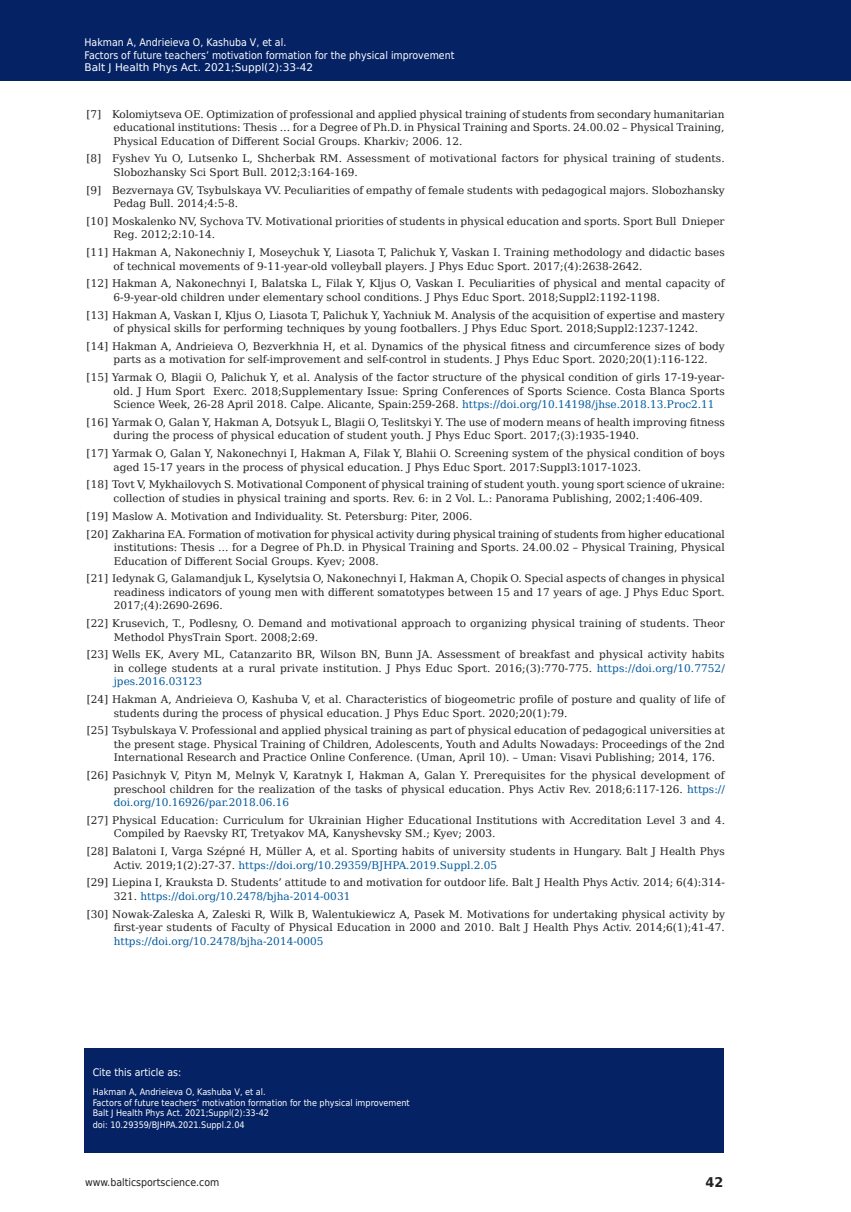
<style>
.page{position:relative;width:851px;height:1212px;background:#fff}
.page>*{position:absolute;margin:0;border:0;box-sizing:border-box;transform-origin:0 0}
.t1{font:700 13.35px "DejaVu Sans";color:#231f20;scale:.96 1}
.t2{font:10.5px/13.5px "DejaVu Serif";color:#231f20}
.t3{font:10.5px/12.6px "DejaVu Sans Condensed";color:#fff}
.t4{font:10.5px "DejaVu Sans";color:#fff}
.t5{font:10.5px "DejaVu Serif";color:#01599c}
.t6{font:10.5px "DejaVu Sans Condensed";color:#231f20}
.t7{font:9px/10.5px "DejaVu Sans Condensed";color:#fff}
.s1{color:#01599c}
</style>
<div class="page">
<div style="left:0;top:0;width:850px;height:80px;background:#052265"></div>
<div style="left:84px;top:1048px;width:639px;height:104px;background:#052265"></div>
<p class="t3" style="left:84px;top:35px;width:371px">Hakman A, Andrieieva O, Kashuba V, et al.<br>Factors of future teachers’ motivation formation for the physical improvement</p>
<p class="t4" style="left:84px;top:59px;width:230px">Balt J Health Phys Act. 2021;Suppl(2):33-42</p>
<p class="t2" style="left:113px;top:106px;width:612px;text-align:justify;text-indent:-27px">[7] Kolomiytseva OE. Optimization of professional and applied physical training of students from secondary humanitarian educational institutions: Thesis … for a Degree of Ph.D. in Physical Training and Sports. 24.00.02 – Physical Training, Physical Education of Different Social Groups. Kharkiv; 2006. 12.</p>
<p class="t2" style="left:113px;top:151px;width:612px;text-indent:-27px">[8] Fyshev Yu O, Lutsenko L, Shcherbak RM. Assessment of motivational factors for physical training of students.<br>Slobozhansky Sci Sport Bull. 2012;3:164-169.</p>
<p class="t2" style="left:113px;top:182px;width:612px;text-indent:-27px">[9] Bezvernaya GV, Tsybulskaya VV. Peculiarities of empathy of female students with pedagogical majors. Slobozhansky<br>Pedag Bull. 2014;4:5-8.</p>
<p class="t2" style="left:113px;top:213px;width:612px;text-indent:-27px">[10] Moskalenko NV, Sychova TV. Motivational priorities of students in physical education and sports. Sport Bull Dnieper<br>Reg. 2012;2:10-14.</p>
<p class="t2" style="left:114px;top:245px;width:612px;text-indent:-27px">[11] Hakman A, Nakonechniy I, Moseychuk Y, Liasota T, Palichuk Y, Vaskan I. Training methodology and didactic bases of technical movements of 9-11-year-old volleyball players. J Phys Educ Sport. 2017;(4):2638-2642.</p>
<p class="t2" style="left:114px;top:276px;width:612px;text-indent:-27px">[12] Hakman A, Nakonechnyi I, Balatska L, Filak Y, Kljus O, Vaskan I. Peculiarities of physical and mental capacity of<br>6-9-year-old children under elementary school conditions. J Phys Educ Sport. 2018;Suppl2:1192-1198.</p>
<p class="t2" style="left:87px;top:307px;width:639px;text-align:center">[13] Hakman A, Vaskan I, Kljus O, Liasota T, Palichuk Y, Yachniuk M. Analysis of the acquisition of expertise and mastery of physical skills for performing techniques by young footballers. J Phys Educ Sport. 2018;Suppl2:1237-1242.</p>
<p class="t2" style="left:114px;top:338px;width:612px;text-indent:-27px">[14] Hakman A, Andrieieva O, Bezverkhnia H, et al. Dynamics of the physical fitness and circumference sizes of body parts as a motivation for self-improvement and self-control in students. J Phys Educ Sport. 2020;20(1):116-122.</p>
<p class="t2" style="left:114px;top:370px;width:612px;text-align:justify;text-indent:-27px">[15] Yarmak O, Blagii O, Palichuk Y, et al. Analysis of the factor structure of the physical condition of girls 17-19-year&shy;old. J Hum Sport Exerc. 2018;Supplementary Issue: Spring Conferences of Sports Science. Costa Blanca Sports Science Week, 26-28 April 2018. Calpe. Alicante, Spain:259-268. <span class="s1">https://doi.org/10.14198/jhse.2018.13.Proc2.11</span></p>
<p class="t2" style="left:114px;top:414px;width:612px;text-indent:-27px">[16] Yarmak O, Galan Y, Hakman A, Dotsyuk L, Blagii O, Teslitskyi Y. The use of modern means of health improving fitness during the process of physical education of student youth. J Phys Educ Sport. 2017;(3):1935-1940.</p>
<p class="t2" style="left:114px;top:446px;width:612px;text-indent:-27px">[17] Yarmak O, Galan Y, Nakonechnyi I, Hakman A, Filak Y, Blahii O. Screening system of the physical condition of boys aged 15-17 years in the process of physical education. J Phys Educ Sport. 2017:Suppl3:1017-1023.</p>
<p class="t2" style="left:87px;top:477px;width:640px;text-align:center">[18] Tovt V, Mykhailovych S. Motivational Component of physical training of student youth. young sport science of ukraine: collection of studies in physical training and sports. Rev. 6: in 2 Vol. L.: Panorama Publishing, 2002;1:406-409.</p>
<p class="t2" style="left:87px;top:506px;width:639px;line-height:17.7px">[19] Maslow A. Motivation and Individuality. St. Petersburg: Piter, 2006.<br>[20] Zakharina EA. Formation of motivation for physical activity during physical training of students from higher educational</p>
<p class="t2" style="left:114px;top:539px;width:612px">institutions: Thesis … for a Degree of Ph.D. in Physical Training and Sports. 24.00.02 – Physical Training, Physical<br>Education of Different Social Groups. Kyev; 2008.</p>
<p class="t2" style="left:114px;top:571px;width:612px;text-align:justify;text-indent:-27px">[21] Iedynak G, Galamandjuk L, Kyselytsia O, Nakonechnyi I, Hakman A, Chopik O. Special aspects of changes in physical readiness indicators of young men with different somatotypes between 15 and 17 years of age. J Phys Educ Sport.<br>2017;(4):2690-2696.</p>
<p class="t2" style="left:114px;top:616px;width:612px;text-indent:-27px">[22] Krusevich, T., Podlesny, O. Demand and motivational approach to organizing physical training of students. Theor<br>Methodol PhysTrain Sport. 2008;2:69.</p>
<p class="t2" style="left:114px;top:647px;width:612px;text-align:justify;text-indent:-27px">[23] Wells EK, Avery ML, Catanzarito BR, Wilson BN, Bunn JA. Assessment of breakfast and physical activity habits in college students at a rural private institution. J Phys Educ Sport. 2016;(3):770-775. <span class="s1">https://doi.org/10.7752/ jpes.2016.03123</span></p>
<p class="t2" style="left:114px;top:692px;width:612px;text-indent:-27px">[24] Hakman A, Andrieieva O, Kashuba V, et al. Characteristics of biogeometric profile of posture and quality of life of students during the process of physical education. J Phys Educ Sport. 2020;20(1):79.</p>
<p class="t2" style="left:114px;top:723px;width:612px;text-align:justify;text-indent:-27px">[25] Tsybulskaya V. Professional and applied physical training as part of physical education of pedagogical universities at the present stage. Physical Training of Children, Adolescents, Youth and Adults Nowadays: Proceedings of the 2nd International Research and Practice Online Conference. (Uman, April 10). – Uman: Visavi Publishing; 2014, 176.</p>
<p class="t2" style="left:114px;top:768px;width:612px;text-align:justify;text-indent:-27px">[26] Pasichnyk V, Pityn M, Melnyk V, Karatnyk I, Hakman A, Galan Y. Prerequisites for the physical development of preschool children for the realization of the tasks of physical education. Phys Activ Rev. 2018;6:117-126. <span class="s1">https:// doi.org/10.16926/par.2018.06.16</span></p>
<p class="t2" style="left:114px;top:812px;width:612px;text-indent:-27px">[27] Physical Education: Curriculum for Ukrainian Higher Educational Institutions with Accreditation Level 3 and 4.<br>Compiled by Raevsky RT, Tretyakov MA, Kanyshevsky SM.; Kyev; 2003.</p>
<p class="t2" style="left:114px;top:844px;width:612px;text-indent:-27px">[28] Balatoni I, Varga Szépné H, Müller A, et al. Sporting habits of university students in Hungary. Balt J Health Phys<br>Activ. 2019;1(2):27-37. <span class="s1">https://doi.org/10.29359/BJHPA.2019.Suppl.2.05</span></p>
<p class="t2" style="left:114px;top:875px;width:612px;text-indent:-27px">[29] Liepina I, Krauksta D. Students’ attitude to and motivation for outdoor life. Balt J Health Phys Activ. 2014; 6(4):314-<br>321. <span class="s1">https://doi.org/10.2478/bjha-2014-0031</span></p>
<p class="t2" style="left:87px;top:906px;width:639px;text-align:right">[30] Nowak-Zaleska A, Zaleski R, Wilk B, Walentukiewicz A, Pasek M. Motivations for undertaking physical activity by first-year students of Faculty of Physical Education in 2000 and 2010. Balt J Health Phys Activ. 2014;6(1);41-47.</p>
<p class="t5" style="left:114px;top:931px;width:211px">https://doi.org/10.2478/bjha-2014-0005</p>
<p class="t3" style="left:93px;top:1066px;width:90px">Cite this article as:</p>
<p class="t7" style="left:93px;top:1086px;width:318px">Hakman A, Andrieieva O, Kashuba V, et al.<br>Factors of future teachers’ motivation formation for the physical improvement<br>Balt J Health Phys Act. 2021;Suppl(2):33-42</p>
<p class="t7" style="left:93px;top:1119px;width:153px">doi: 10.29359/BJHPA.2021.Suppl.2.04</p>
<p class="t6" style="left:85px;top:1174px;width:136px">www.balticsportscience.com</p>
<p class="t1" style="left:705px;top:1172px;width:20px">42</p>
</div>
